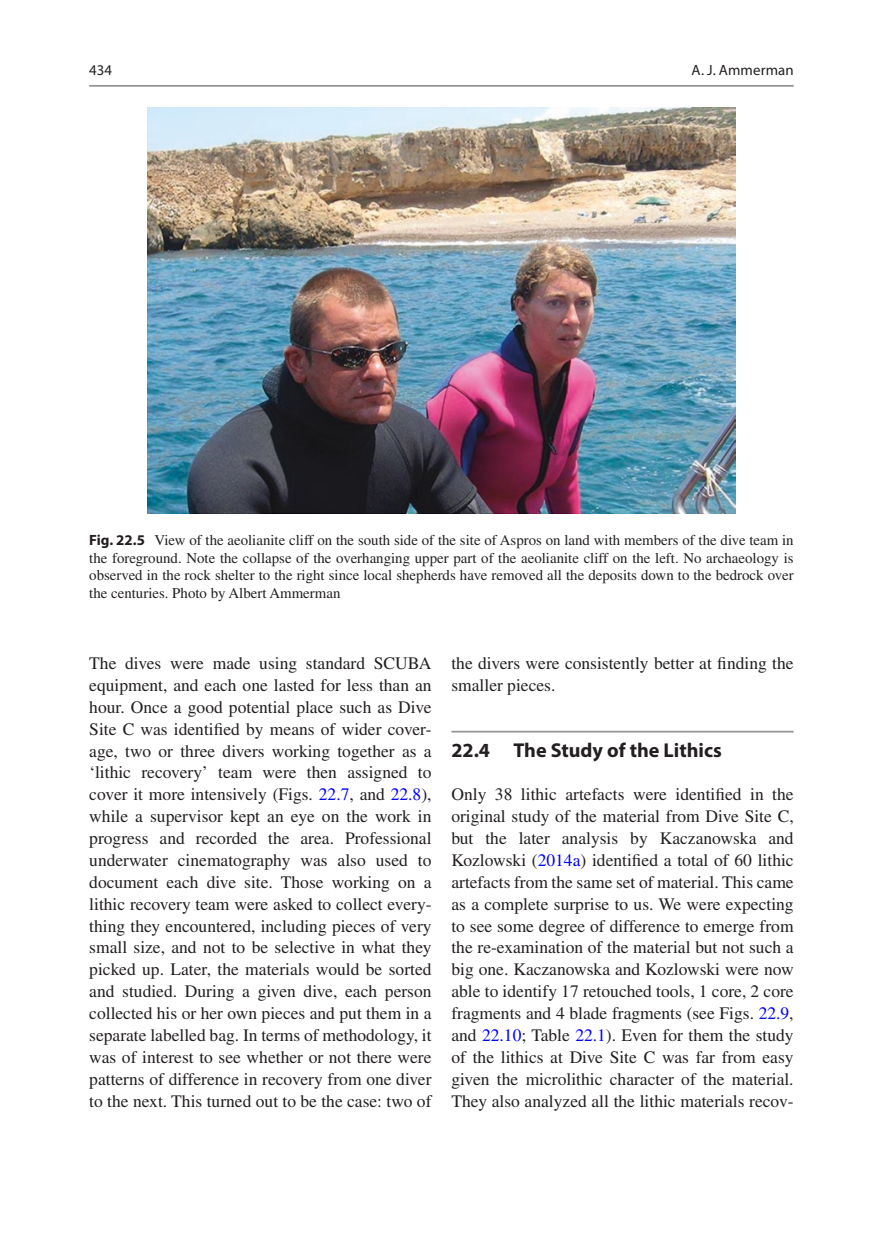
<style>
.page{position:relative;width:883px;height:1260px;background:#fff}
.page>*{position:absolute;margin:0;border:0;box-sizing:border-box;transform-origin:0 0}
.t1{font:700 20.12px "Xsmbyk Myriad Pro";color:#231f20}
.t2{font:17.5px/21.9px "Qblsyn Times LT Std";color:#231f20;text-align:justify}
.t3{font:14.88px/17.5px "Qblsyn Times LT Std";color:#231f20;text-align:justify}
.t4{font:14.88px "Rgjykn Myriad Pro";letter-spacing:.005em;color:#231f20}
.t5{font:14.88px "Mcrgpl Myriad Pro";color:#231f20}
.s1{font-family:"Xsmbyk Myriad Pro";font-weight:700}
.s2{color:#0000fa}
</style>
<div class="page">
<hr style="left:451px;top:731px;width:343px;height:2px;background:#939598">
<img style="left:147px;top:107px;width:588px;height:406px">
<hr style="left:89px;top:85px;width:705px;height:2px;background:#939598">
<p class="t5" style="left:89px;top:61px;width:24px">434</p>
<p class="t4" style="left:691px;top:61px;width:104px">A. J. Ammerman</p>
<p class="t3" style="left:89px;top:532px;width:706px"><span class="s1">Fig. 22.5</span> View of the aeolianite cliff on the south side of the site of Aspros on land with members of the dive team in the foreground. Note the collapse of the overhanging upper part of the aeolianite cliff on the left. No archaeology is observed in the rock shelter to the right since local shepherds have removed all the deposits down to the bedrock over the centuries. Photo by Albert Ammerman</p>
<p class="t2" style="left:89px;top:652px;width:344px">The dives were made using standard SCUBA equipment, and each one lasted for less than an hour. Once a good potential place such as Dive Site C was identified by means of wider cover&shy;age, two or three divers working together as a ‘lithic recovery’ team were then assigned to cover it more intensively (Figs. <span class="s2">22.7</span>, and <span class="s2">22.8</span>), while a supervisor kept an eye on the work in progress and recorded the area. Professional underwater cinematography was also used to document each dive site. Those working on a lithic recovery team were asked to collect every&shy;thing they encountered, including pieces of very small size, and not to be selective in what they picked up. Later, the materials would be sorted and studied. During a given dive, each person collected his or her own pieces and put them in a separate labelled bag. In terms of methodology, it was of interest to see whether or not there were patterns of difference in recovery from one diver to the next. This turned out to be the case: two of</p>
<p class="t2" style="left:451px;top:652px;width:344px">the divers were consistently better at finding the smaller pieces.</p>
<p class="t1" style="left:451px;top:737px;width:272px">22.4 The Study of the Lithics</p>
<p class="t2" style="left:451px;top:783px;width:344px">Only 38 lithic artefacts were identified in the original study of the material from Dive Site C, but the later analysis by Kaczanowska and Kozlowski (<span class="s2">2014a</span>) identified a total of 60 lithic artefacts from the same set of material. This came as a complete surprise to us. We were expecting to see some degree of difference to emerge from the re-examination of the material but not such a big one. Kaczanowska and Kozlowski were now able to identify 17 retouched tools, 1 core, 2 core fragments and 4 blade fragments (see Figs. <span class="s2">22.9</span>, and <span class="s2">22.10</span>; Table <span class="s2">22.1</span>). Even for them the study of the lithics at Dive Site C was far from easy given the microlithic character of the material.<br>They also analyzed all the lithic materials recov-</p>
</div>
